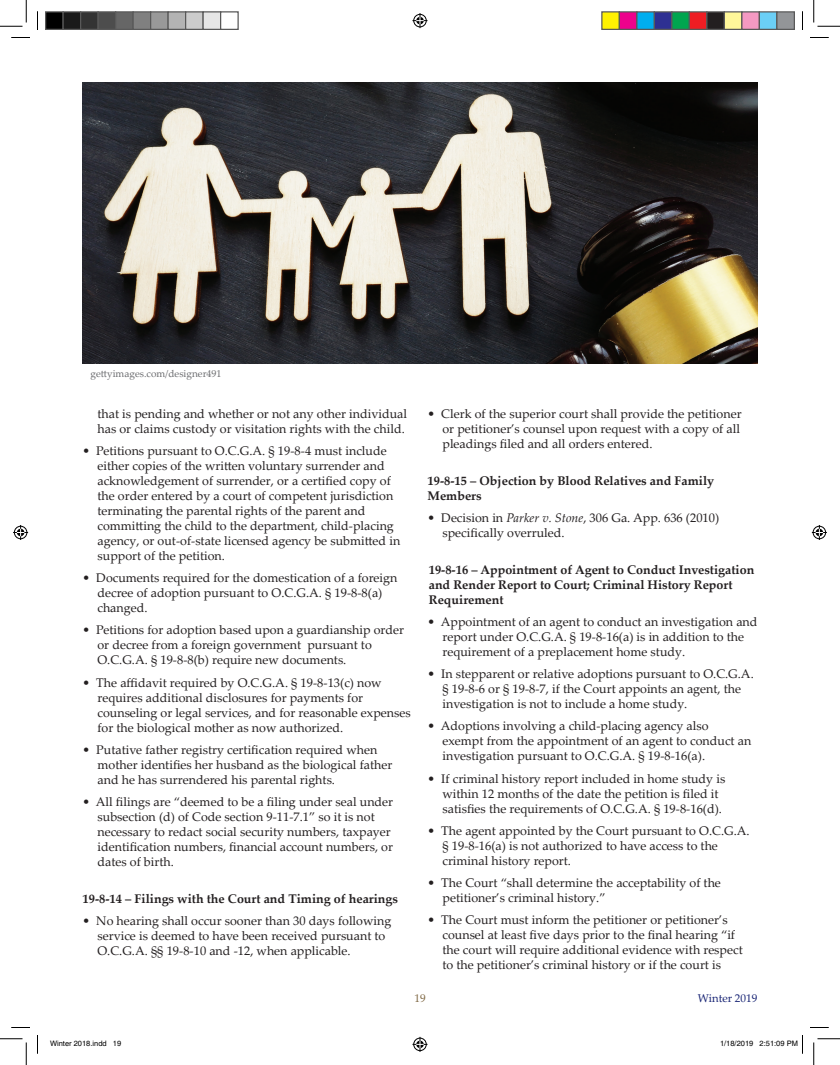
<style>
.page{position:relative;width:840px;height:1065px;background:#fff}
.page>*{position:absolute;margin:0;border:0;box-sizing:border-box;transform-origin:0 0}
.t1{font:12.5px/15px "Palatino Linotype";color:#231f20}
.t2{font:700 12.5px/15px "Palatino Linotype";color:#231f20}
.t3{font:11.25px "Palatino Linotype";color:#192575}
.t4{font:11.25px "Palatino Linotype";color:#806945}
.t5{font:10px "Palatino Linotype";color:#6c6d70}
.t6{font:7.5px "Helvetica";color:#000}
.s1{font-style:italic}
</style>
<div class="page">
<img style="left:83px;top:82px;width:674px;height:282px">
<svg style="left:11px;top:37px;width:19px;height:1px"></svg>
<svg style="left:810px;top:37px;width:19px;height:1px"></svg>
<svg style="left:11px;top:1027px;width:19px;height:1px"></svg>
<svg style="left:810px;top:1027px;width:19px;height:1px"></svg>
<svg style="left:37px;top:11px;width:1px;height:19px"></svg>
<svg style="left:37px;top:1035px;width:1px;height:19px"></svg>
<svg style="left:802px;top:11px;width:1px;height:19px"></svg>
<svg style="left:0;top:0;width:27px;height:27px"></svg>
<svg style="left:0;top:1039px;width:27px;height:26px"></svg>
<svg style="left:814px;top:0;width:26px;height:27px"></svg>
<svg style="left:814px;top:1039px;width:26px;height:26px"></svg>
<svg style="left:412px;top:13px;width:16px;height:15px"></svg>
<svg style="left:412px;top:1037px;width:16px;height:15px"></svg>
<svg style="left:13px;top:525px;width:15px;height:15px"></svg>
<svg style="left:812px;top:525px;width:15px;height:15px"></svg>
<div style="left:46px;top:12px;width:17px;height:17px;background:#000"></div>
<div style="left:45px;top:11px;width:19px;height:19px;border:1px solid #595959"></div>
<div style="left:63px;top:12px;width:18px;height:17px;background:#1a1a1a"></div>
<div style="left:62px;top:11px;width:19px;height:19px;border:1px solid #595959"></div>
<div style="left:81px;top:12px;width:17px;height:17px;background:#333"></div>
<div style="left:80px;top:11px;width:19px;height:19px;border:1px solid #595959"></div>
<div style="left:98px;top:12px;width:18px;height:17px;background:#4d4d4d"></div>
<div style="left:98px;top:11px;width:18px;height:19px;border:1px solid #595959"></div>
<div style="left:116px;top:12px;width:17px;height:17px;background:#666"></div>
<div style="left:115px;top:11px;width:19px;height:19px;border:1px solid #595959"></div>
<div style="left:133px;top:12px;width:18px;height:17px;background:#808080"></div>
<div style="left:132px;top:11px;width:19px;height:19px;border:1px solid #595959"></div>
<div style="left:151px;top:12px;width:17px;height:17px;background:#999"></div>
<div style="left:150px;top:11px;width:19px;height:19px;border:1px solid #595959"></div>
<div style="left:168px;top:12px;width:18px;height:17px;background:#b3b3b3"></div>
<div style="left:168px;top:11px;width:18px;height:19px;border:1px solid #595959"></div>
<div style="left:186px;top:12px;width:17px;height:17px;background:#ccc"></div>
<div style="left:185px;top:11px;width:19px;height:19px;border:1px solid #595959"></div>
<div style="left:203px;top:12px;width:18px;height:17px;background:#e6e6e6"></div>
<div style="left:202px;top:11px;width:19px;height:19px;border:1px solid #595959"></div>
<div style="left:220px;top:11px;width:19px;height:19px;border:1px solid #595959"></div>
<div style="left:602px;top:12px;width:17px;height:17px;background:#fff101"></div>
<div style="left:601px;top:11px;width:19px;height:19px;border:1px solid #595959"></div>
<div style="left:619px;top:12px;width:18px;height:17px;background:#ed028c"></div>
<div style="left:619px;top:11px;width:19px;height:19px;border:1px solid #595959"></div>
<div style="left:637px;top:12px;width:17px;height:17px;background:#00aeef"></div>
<div style="left:636px;top:11px;width:19px;height:19px;border:1px solid #595959"></div>
<div style="left:654px;top:12px;width:18px;height:17px;background:#2e3092"></div>
<div style="left:654px;top:11px;width:18px;height:19px;border:1px solid #595959"></div>
<div style="left:672px;top:12px;width:17px;height:17px;background:#00a54f"></div>
<div style="left:671px;top:11px;width:19px;height:19px;border:1px solid #595959"></div>
<div style="left:689px;top:12px;width:18px;height:17px;background:#ee1d23"></div>
<div style="left:689px;top:11px;width:19px;height:19px;border:1px solid #595959"></div>
<div style="left:707px;top:12px;width:17px;height:17px;background:#231f20"></div>
<div style="left:706px;top:11px;width:19px;height:19px;border:1px solid #595959"></div>
<div style="left:724px;top:12px;width:18px;height:17px;background:#fff79a"></div>
<div style="left:724px;top:11px;width:18px;height:19px;border:1px solid #595959"></div>
<div style="left:742px;top:12px;width:17px;height:17px;background:#f499c2"></div>
<div style="left:741px;top:11px;width:19px;height:19px;border:1px solid #595959"></div>
<div style="left:759px;top:12px;width:18px;height:17px;background:#6bcff6"></div>
<div style="left:759px;top:11px;width:19px;height:19px;border:1px solid #595959"></div>
<div style="left:777px;top:12px;width:17px;height:17px;background:#939598"></div>
<div style="left:776px;top:11px;width:19px;height:19px;border:1px solid #595959"></div>
<svg style="left:802px;top:1035px;width:1px;height:19px"></svg>
<p class="t5" style="left:91px;top:366px;width:133px">gettyimages.com/designer491</p>
<p class="t1" style="left:98px;top:406px;width:311px">that is pending and whether or not any other individual has or claims custody or visitation rights with the child.</p>
<p class="t1" style="left:98px;top:443px;width:304px;text-indent:-15px">• Petitions pursuant to O.C.G.A. § 19-8-4 must include either copies of the written voluntary surrender and acknowledgement of surrender, or a certified copy of the order entered by a court of competent jurisdiction terminating the parental rights of the parent and committing the child to the department, child-placing agency, or out-of-state licensed agency be submitted in support of the petition.</p>
<p class="t1" style="left:98px;top:570px;width:302px;text-indent:-15px">• Documents required for the domestication of a foreign decree of adoption pursuant to O.C.G.A. § 19-8-8(a) changed.</p>
<p class="t1" style="left:98px;top:622px;width:308px;text-indent:-15px">• Petitions for adoption based upon a guardianship order or decree from a foreign government pursuant to<br>O.C.G.A. § 19-8-8(b) require new documents.</p>
<p class="t1" style="left:98px;top:674px;width:315px;text-indent:-15px">• The affidavit required by O.C.G.A. § 19-8-13(c) now requires additional disclosures for payments for counseling or legal services, and for reasonable expenses for the biological mother as now authorized.</p>
<p class="t1" style="left:98px;top:742px;width:296px;text-indent:-15px">• Putative father registry certification required when mother identifies her husband as the biological father and he has surrendered his parental rights.</p>
<p class="t1" style="left:98px;top:794px;width:297px;text-indent:-15px">• All filings are “deemed to be a filing under seal under subsection (d) of Code section 9-11-7.1” so it is not necessary to redact social security numbers, taxpayer identification numbers, financial account numbers, or dates of birth.</p>
<p class="t2" style="left:82px;top:891px;width:317px">19-8-14 – Filings with the Court and Timing of hearings</p>
<p class="t1" style="left:98px;top:913px;width:295px;text-indent:-15px">• No hearing shall occur sooner than 30 days following service is deemed to have been received pursuant to<br>O.C.G.A. §§ 19-8-10 and -12, when applicable.</p>
<p class="t1" style="left:442px;top:406px;width:301px;text-indent:-15px">• Clerk of the superior court shall provide the petitioner or petitioner’s counsel upon request with a copy of all pleadings filed and all orders entered.</p>
<p class="t2" style="left:428px;top:473px;width:288px">19-8-15 – Objection by Blood Relatives and Family<br>Members</p>
<p class="t1" style="left:442px;top:510px;width:278px;text-indent:-15px">• Decision in <span class="s1">Parker v. Stone</span>, 306 Ga. App. 636 (2010) specifically overruled.</p>
<p class="t2" style="left:429px;top:562px;width:327px">19-8-16 – Appointment of Agent to Conduct Investigation and Render Report to Court; Criminal History Report<br>Requirement</p>
<p class="t1" style="left:442px;top:614px;width:316px;text-indent:-15px">• Appointment of an agent to conduct an investigation and report under O.C.G.A. § 19-8-16(a) is in addition to the requirement of a preplacement home study.</p>
<p class="t1" style="left:442px;top:666px;width:313px;text-indent:-15px">• In stepparent or relative adoptions pursuant to O.C.G.A. § 19-8-6 or § 19-8-7, if the Court appoints an agent, the investigation is not to include a home study.</p>
<p class="t1" style="left:442px;top:718px;width:310px;text-indent:-15px">• Adoptions involving a child-placing agency also exempt from the appointment of an agent to conduct an investigation pursuant to O.C.G.A. § 19-8-16(a).</p>
<p class="t1" style="left:442px;top:770px;width:284px;text-indent:-15px">• If criminal history report included in home study is within 12 months of the date the petition is filed it satisfies the requirements of O.C.G.A. § 19-8-16(d).</p>
<p class="t1" style="left:442px;top:823px;width:309px;text-indent:-15px">• The agent appointed by the Court pursuant to O.C.G.A. § 19-8-16(a) is not authorized to have access to the criminal history report.</p>
<p class="t1" style="left:442px;top:875px;width:280px;text-indent:-15px">• The Court “shall determine the acceptability of the petitioner’s criminal history.”</p>
<p class="t1" style="left:442px;top:912px;width:302px;text-indent:-15px">• The Court must inform the petitioner or petitioner’s counsel at least five days prior to the final hearing “if the court will require additional evidence with respect to the petitioner’s criminal history or if the court is</p>
<p class="t4" style="left:414px;top:990px;width:13px">19</p>
<p class="t3" style="left:698px;top:990px;width:61px">Winter 2019</p>
<p class="t6" style="left:50px;top:1039px;width:73px">Winter 2018.indd 19</p>
<p class="t6" style="left:720px;top:1039px;width:79px">1/18/2019 2:51:09 PM</p>
</div>
